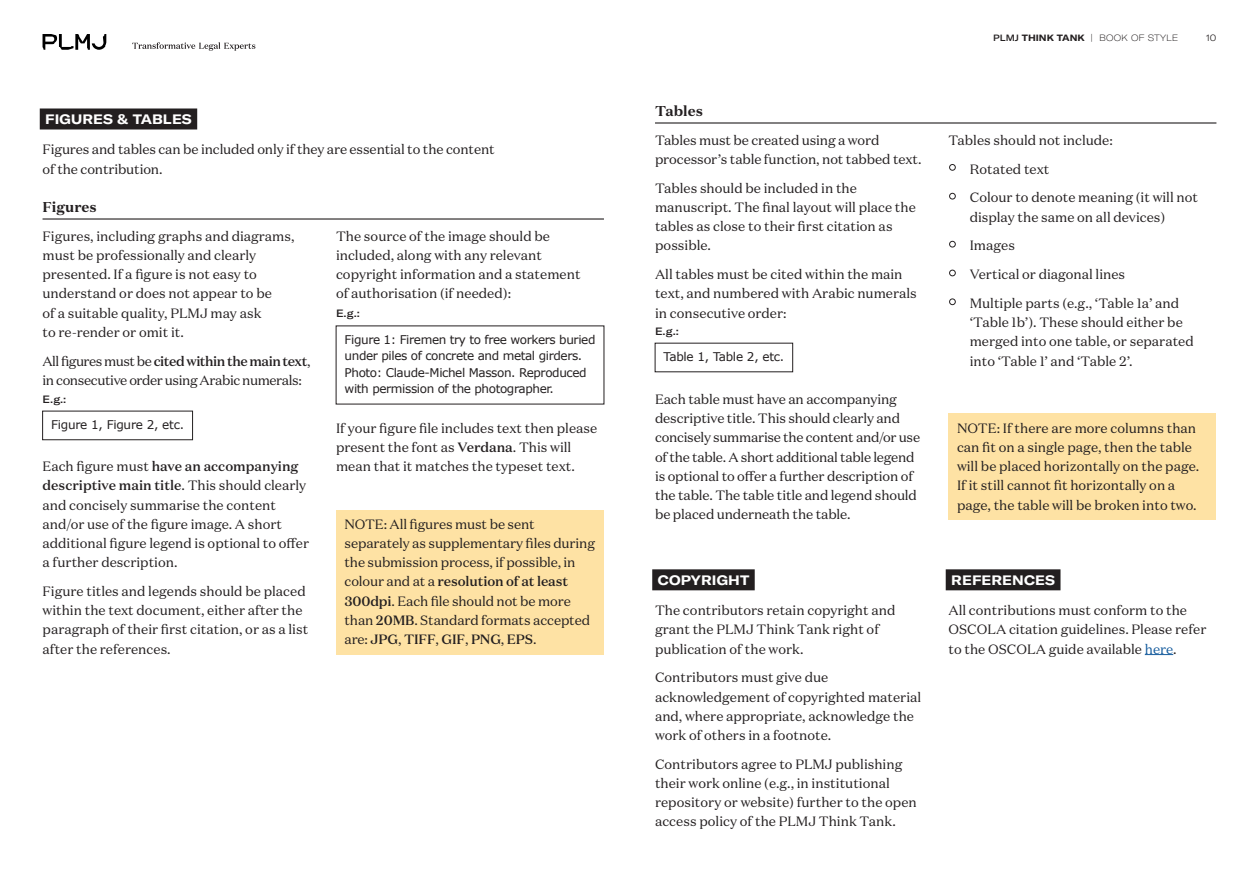
<style>
.page{position:relative;width:1259px;height:893px;background:#fff}
.page>*{position:absolute;margin:0;border:0;box-sizing:border-box;transform-origin:0 0}
.corpo_destaque_linhas_horizontais{font:700 14.25px "Domaine Text";color:#231f20}
.Bodycopy{font:13.5px/19.2px "Domaine Text";color:#231f20}
.Bodycopy-2{font:13.5px/19.2px "Domaine Text";letter-spacing:-.03em;color:#231f20}
.Secções{font:700 expanded 13.5px "GT America";letter-spacing:.01em;color:#fff}
.Bodycopy-3{font:12px/16.5px "Verdana";letter-spacing:-.03em;color:#231f20}
.Bodycopy-4{font:500 expanded 10.5px "GT America";color:#231f20}
.t1{font:100 expanded 9px "GT America";color:#231f20}
.t2{font:300 expanded 9px "GT America";color:#231f20}
.s1{font-weight:500}
.s2{font-weight:700}
.s3{font-size:22.5px}
.s4{color:#175d9e}
</style>
<div class="page">
<svg style="left:132px;top:42px;width:123px;height:9px"></svg>
<svg style="left:43px;top:34px;width:63px;height:16px"></svg>
<div style="left:40px;top:108px;width:157px;height:21px;background:#231f20"></div>
<hr style="left:43px;top:218px;width:561px;height:2px;background:#231f20">
<div style="left:42px;top:411px;width:151px;height:29px;border:1px solid #231f20"></div>
<div style="left:336px;top:509px;width:268px;height:145px;background:#fee2a4"></div>
<hr style="left:655px;top:122px;width:561px;height:2px;background:#231f20">
<div style="left:652px;top:569px;width:102px;height:21px;background:#231f20"></div>
<div style="left:945px;top:569px;width:115px;height:21px;background:#231f20"></div>
<svg style="left:1144px;top:654px;width:29px;height:1px"></svg>
<div style="left:948px;top:414px;width:268px;height:106px;background:#fee2a4"></div>
<p class="Secções" style="left:45px;top:111px;width:148px">FIGURES &amp; TABLES</p>
<p class="Bodycopy" style="left:43px;top:140px;width:454px">Figures and tables can be included only if they are essential to the content of the contribution.</p>
<p class="corpo_destaque_linhas_horizontais" style="left:43px;top:198px;width:56px">Figures</p>
<p class="Bodycopy" style="left:43px;top:226px;width:253px">Figures, including graphs and diagrams, must be professionally and clearly presented. If a figure is not easy to understand or does not appear to be<br>of a suitable quality, PLMJ may ask<br>to re-render or omit it.</p>
<p class="Bodycopy-2" style="left:43px;top:351px;width:269px">All figures must be <span class="s1">cited within the main text</span>, in consecutive order using Arabic numerals:</p>
<p class="Bodycopy-4" style="left:43px;top:392px;width:25px">E.g.:</p>
<p class="Bodycopy-3" style="left:51px;top:416px;width:134px">Figure 1, Figure 2, etc.</p>
<p class="Bodycopy" style="left:43px;top:457px;width:268px">Each figure must <span class="s1">have an accompanying descriptive main title</span>. This should clearly and concisely summarise the content and/or use of the figure image. A short additional figure legend is optional to offer a further description.</p>
<p class="Bodycopy" style="left:43px;top:581px;width:267px">Figure titles and legends should be placed within the text document, either after the paragraph of their first citation, or as a list after the references.</p>
<p class="Bodycopy" style="left:336px;top:226px;width:246px">The source of the image should be included, along with any relevant copyright information and a statement of authorisation (if needed):</p>
<p class="Bodycopy-4" style="left:336px;top:307px;width:25px">E.g.:</p>
<p class="Bodycopy-3" style="left:344px;top:331px;width:252px">Figure 1: Firemen try to free workers buried under piles of concrete and metal girders.<br>Photo: Claude-Michel Masson. Reproduced with permission of the photographer.</p>
<p class="Bodycopy" style="left:336px;top:418px;width:263px">If your figure file includes text then please present the font as <span class="s1">Verdana</span>. This will mean that it matches the typeset text.</p>
<p class="Bodycopy" style="left:344px;top:514px;width:252px">NOTE: All figures must be sent separately as supplementary files during the submission process, if possible, in colour and at a <span class="s1">resolution of at least 300dpi</span>. Each file should not be more than <span class="s1">20MB</span>. Standard formats accepted are: <span class="s1">JPG</span>, <span class="s1">TIFF</span>, <span class="s1">GIF</span>, <span class="s1">PNG</span>, <span class="s1">EPS</span>.</p>
<p class="corpo_destaque_linhas_horizontais" style="left:655px;top:102px;width:49px">Tables</p>
<p class="Bodycopy" style="left:655px;top:130px;width:268px">Tables must be created using a word processor’s table function, not tabbed text.</p>
<p class="Bodycopy" style="left:655px;top:178px;width:262px">Tables should be included in the manuscript. The final layout will place the tables as close to their first citation as possible.</p>
<p class="Bodycopy" style="left:655px;top:265px;width:263px">All tables must be cited within the main text, and numbered with Arabic numerals in consecutive order:</p>
<p class="Bodycopy-4" style="left:655px;top:324px;width:25px">E.g.:</p>
<p class="Bodycopy-3" style="left:663px;top:348px;width:122px">Table 1, Table 2, etc.</p>
<p class="Bodycopy" style="left:655px;top:389px;width:267px">Each table must have an accompanying descriptive title. This should clearly and concisely summarise the content and/or use of the table. A short additional table legend is optional to offer a further description of the table. The table title and legend should be placed underneath the table.</p>
<p class="Secções" style="left:658px;top:571px;width:93px">COPYRIGHT</p>
<p class="Bodycopy" style="left:655px;top:601px;width:242px">The contributors retain copyright and grant the PLMJ Think Tank right of publication of the work.</p>
<p class="Bodycopy" style="left:655px;top:668px;width:268px">Contributors must give due acknowledgement of copyrighted material and, where appropriate, acknowledge the work of others in a footnote.</p>
<p class="Bodycopy" style="left:655px;top:754px;width:263px">Contributors agree to PLMJ publishing their work online (e.g., in institutional repository or website) further to the open access policy of the PLMJ Think Tank.</p>
<p class="t1" style="left:993px;top:33px;width:187px"><span class="s1">PLMJ</span> <span class="s2">THINK TANK</span> | BOOK OF STYLE</p>
<p class="t2" style="left:1206px;top:33px;width:12px">10</p>
<p class="Bodycopy" style="left:948px;top:130px;width:166px">Tables should not include:</p>
<p class="Bodycopy" style="left:948px;top:159px;width:103px"><span class="s3">•</span> Rotated text</p>
<p class="Bodycopy" style="left:969px;top:188px;width:230px;text-indent:-21px"><span class="s3">•</span> Colour to denote meaning (it will not display the same on all devices)</p>
<p class="Bodycopy" style="left:948px;top:236px;width:68px"><span class="s3">•</span> Images</p>
<p class="Bodycopy" style="left:948px;top:265px;width:178px"><span class="s3">•</span> Vertical or diagonal lines</p>
<p class="Bodycopy" style="left:969px;top:293px;width:226px;text-indent:-21px"><span class="s3">•</span> Multiple parts (e.g., ‘Table 1a’ and ‘Table 1b’). These should either be merged into one table, or separated into ‘Table 1’ and ‘Table 2’.</p>
<p class="Bodycopy" style="left:957px;top:418px;width:244px">NOTE: If there are more columns than can fit on a single page, then the table will be placed horizontally on the page.<br>If it still cannot fit horizontally on a page, the table will be broken into two.</p>
<p class="Secções" style="left:951px;top:571px;width:105px">REFERENCES</p>
<p class="Bodycopy" style="left:948px;top:601px;width:259px">All contributions must conform to the<br>OSCOLA citation guidelines. Please refer to the OSCOLA guide available <span class="s4">here</span>.</p>
</div>
